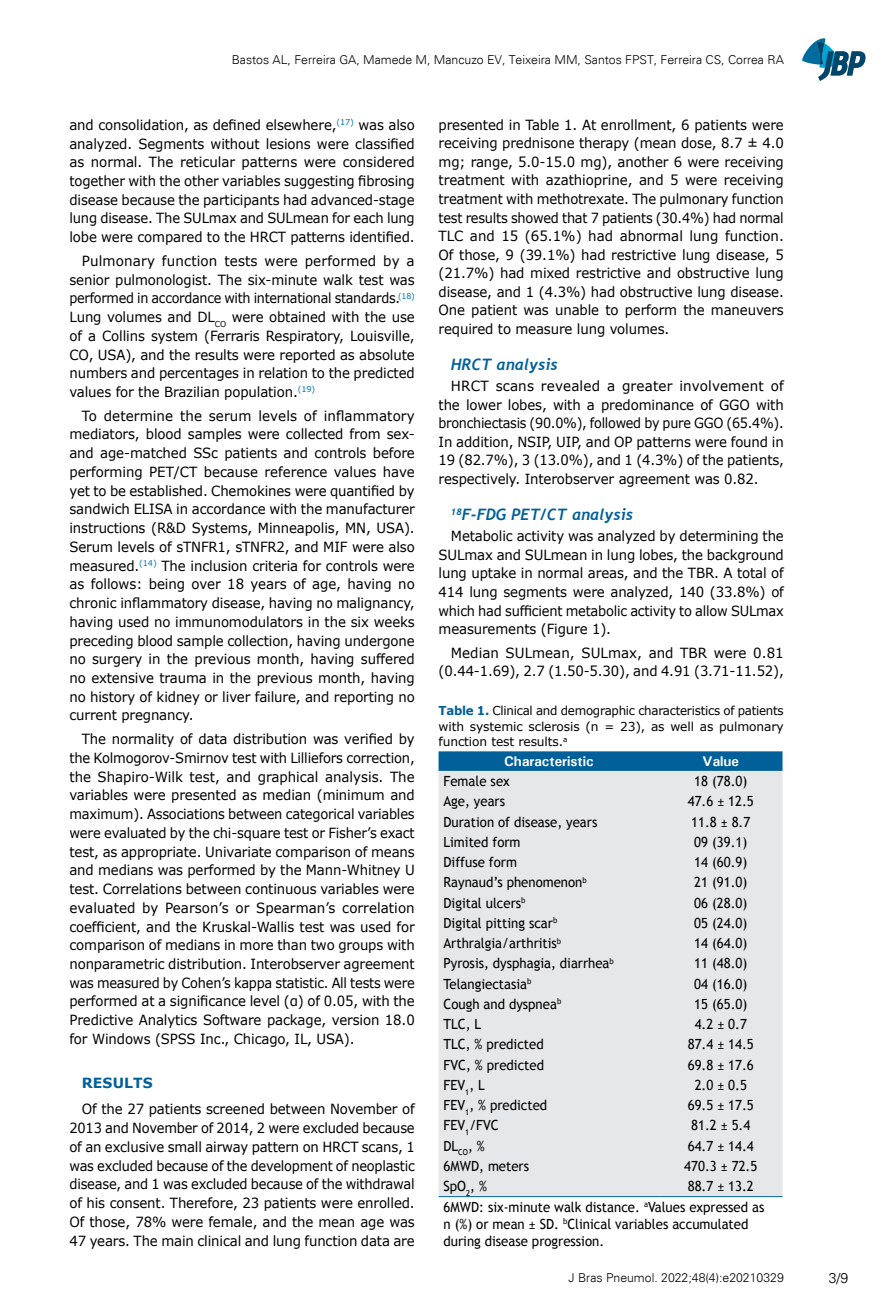
<style>
.page{position:relative;width:893px;height:1315px;background:#fff}
.page>*{position:absolute;margin:0;border:0;box-sizing:border-box;transform-origin:0 0}
.t1{font:italic 700 15.75px "Trebuchet";color:#01609a}
.t2{font:14px/18.7px "Verdana";letter-spacing:-.01em;color:#000;text-align:justify;scale:.95 1}
.t3{font:14px/18.7px "Verdana";letter-spacing:-.01em;color:#000;text-align:justify;scale:.96 1}
.t4{font:14px/20.7px "Trebuchet MS";color:#000;scale:.94 1}
.t5{font:700 14px "Univers";color:#fff}
.t6{font:700 14px "Verdana";letter-spacing:.01em;color:#01609a}
.t7{font:300 14px "Univers";color:#000}
.t8{font:12.25px/15.8px "Verdana";letter-spacing:-.01em;color:#000;text-align:justify}
.t9{font:300 12.25px "Univers";color:#000}
.s1{font-weight:700;color:#01609a}
</style>
<div class="page">
<svg style="left:802px;top:38px;width:64px;height:43px"></svg>
<svg style="left:439px;top:751px;width:343px;height:20px;background:#06639c"></svg>
<div style="left:439px;top:771px;width:343px;height:425px;background:#e6e7e8"></div>
<hr style="left:439px;top:1196px;width:220px;height:1px;background:#01609a">
<hr style="left:659px;top:1196px;width:123px;height:1px;background:#01609a">
<p class="t9" style="left:232px;top:52px;width:554px">Bastos AL, Ferreira GA, Mamede M, Mancuzo EV, Teixeira MM, Santos FPST, Ferreira CS, Correa RA</p>
<p class="t2" style="left:69px;top:116px;width:365px">and consolidation, as defined elsewhere,<sup>(17)</sup> was also analyzed. Segments without lesions were classified as normal. The reticular patterns were considered together with the other variables suggesting fibrosing disease because the participants had advanced-stage lung disease. The SULmax and SULmean for each lung lobe were compared to the HRCT patterns identified.</p>
<p class="t3" style="left:69px;top:252px;width:361px;text-indent:12px">Pulmonary function tests were performed by a senior pulmonologist. The six-minute walk test was performed in accordance with international standards.<sup>(18)<br></sup>Lung volumes and DL<sub>CO</sub> were obtained with the use of a Collins system (Ferraris Respiratory, Louisville, CO, USA), and the results were reported as absolute numbers and percentages in relation to the predicted values for the Brazilian population.<sup>(19)</sup></p>
<p class="t3" style="left:69px;top:406px;width:361px;text-indent:12px">To determine the serum levels of inflammatory mediators, blood samples were collected from sex&shy;and age-matched SSc patients and controls before performing PET/CT because reference values have yet to be established. Chemokines were quantified by sandwich ELISA in accordance with the manufacturer instructions (R&amp;D Systems, Minneapolis, MN, USA).<br>Serum levels of sTNFR1, sTNFR2, and MIF were also measured.<sup>(14)</sup> The inclusion criteria for controls were as follows: being over 18 years of age, having no chronic inflammatory disease, having no malignancy, having used no immunomodulators in the six weeks preceding blood sample collection, having undergone no surgery in the previous month, having suffered no extensive trauma in the previous month, having no history of kidney or liver failure, and reporting no current pregnancy.</p>
<p class="t2" style="left:69px;top:730px;width:365px;text-indent:12px">The normality of data distribution was verified by the Kolmogorov-Smirnov test with Lilliefors correction, the Shapiro-Wilk test, and graphical analysis. The variables were presented as median (minimum and maximum). Associations between categorical variables were evaluated by the chi-square test or Fisher’s exact test, as appropriate. Univariate comparison of means and medians was performed by the Mann-Whitney U test. Correlations between continuous variables were evaluated by Pearson’s or Spearman’s correlation coefficient, and the Kruskal-Wallis test was used for comparison of medians in more than two groups with nonparametric distribution. Interobserver agreement was measured by Cohen’s kappa statistic. All tests were performed at a significance level (α) of 0.05, with the Predictive Analytics Software package, version 18.0 for Windows (SPSS Inc., Chicago, IL, USA).</p>
<p class="t6" style="left:82px;top:1074px;width:73px">RESULTS</p>
<p class="t2" style="left:69px;top:1100px;width:365px;text-indent:12px">Of the 27 patients screened between November of 2013 and November of 2014, 2 were excluded because of an exclusive small airway pattern on HRCT scans, 1 was excluded because of the development of neoplastic disease, and 1 was excluded because of the withdrawal of his consent. Therefore, 23 patients were enrolled.<br>Of those, 78% were female, and the mean age was 47 years. The main clinical and lung function data are</p>
<p class="t2" style="left:439px;top:116px;width:365px">presented in Table 1. At enrollment, 6 patients were receiving prednisone therapy (mean dose, 8.7 ± 4.0 mg; range, 5.0-15.0 mg), another 6 were receiving treatment with azathioprine, and 5 were receiving treatment with methotrexate. The pulmonary function test results showed that 7 patients (30.4%) had normal TLC and 15 (65.1%) had abnormal lung function.<br>Of those, 9 (39.1%) had restrictive lung disease, 5 (21.7%) had mixed restrictive and obstructive lung disease, and 1 (4.3%) had obstructive lung disease.<br>One patient was unable to perform the maneuvers required to measure lung volumes.</p>
<p class="t1" style="left:451px;top:355px;width:108px">HRCT analysis</p>
<p class="t3" style="left:439px;top:377px;width:361px;text-indent:12px">HRCT scans revealed a greater involvement of the lower lobes, with a predominance of GGO with bronchiectasis (90.0%), followed by pure GGO (65.4%).<br>In addition, NSIP, UIP, and OP patterns were found in 19 (82.7%), 3 (13.0%), and 1 (4.3%) of the patients, respectively. Interobserver agreement was 0.82.</p>
<p class="t1" style="left:451px;top:505px;width:184px"><sup>18</sup>F-FDG PET/CT analysis</p>
<p class="t2" style="left:439px;top:527px;width:365px;text-indent:12px">Metabolic activity was analyzed by determining the SULmax and SULmean in lung lobes, the background lung uptake in normal areas, and the TBR. A total of 414 lung segments were analyzed, 140 (33.8%) of which had sufficient metabolic activity to allow SULmax measurements (Figure 1).</p>
<p class="t3" style="left:439px;top:643px;width:361px;text-align:right">Median SULmean, SULmax, and TBR were 0.81 (0.44-1.69), 2.7 (1.50-5.30), and 4.91 (3.71-11.52),</p>
<p class="t8" style="left:439px;top:703px;width:347px"><span class="s1">Table 1.</span> Clinical and demographic characteristics of patients with systemic sclerosis (n = 23), as well as pulmonary function test results.<sup>a</sup></p>
<p class="t5" style="left:504px;top:752px;width:91px">Characteristic</p>
<p class="t5" style="left:703px;top:752px;width:38px">Value</p>
<p class="t4" style="left:443px;top:771px;width:72px">Female sex</p>
<p class="t4" style="left:694px;top:771px;width:58px">18 (78.0)</p>
<p class="t4" style="left:443px;top:791px;width:67px">Age, years</p>
<p class="t4" style="left:688px;top:791px;width:72px">47.6 ± 12.5</p>
<p class="t4" style="left:443px;top:811px;width:165px">Duration of disease, years</p>
<p class="t4" style="left:691px;top:811px;width:64px">11.8 ± 8.7</p>
<p class="t4" style="left:443px;top:832px;width:83px">Limited form</p>
<p class="t4" style="left:694px;top:832px;width:58px">09 (39.1)</p>
<p class="t4" style="left:443px;top:852px;width:80px">Diffuse form</p>
<p class="t4" style="left:694px;top:852px;width:58px">14 (60.9)</p>
<p class="t4" style="left:443px;top:872px;width:154px">Raynaud’s phenomenon<sup>b</sup></p>
<p class="t4" style="left:694px;top:872px;width:58px">21 (91.0)</p>
<p class="t4" style="left:443px;top:892px;width:89px">Digital ulcers<sup>b</sup></p>
<p class="t4" style="left:694px;top:892px;width:58px">06 (28.0)</p>
<p class="t4" style="left:443px;top:913px;width:123px">Digital pitting scar<sup>b</sup></p>
<p class="t4" style="left:694px;top:913px;width:58px">05 (24.0)</p>
<p class="t4" style="left:443px;top:933px;width:127px">Arthralgia/arthritis<sup>b</sup></p>
<p class="t4" style="left:694px;top:933px;width:58px">14 (64.0)</p>
<p class="t4" style="left:443px;top:953px;width:183px">Pyrosis, dysphagia, diarrhea<sup>b</sup></p>
<p class="t4" style="left:694px;top:953px;width:58px">11 (48.0)</p>
<p class="t4" style="left:443px;top:973px;width:95px">Telangiectasia<sup>b</sup></p>
<p class="t4" style="left:694px;top:973px;width:58px">04 (16.0)</p>
<p class="t4" style="left:443px;top:994px;width:127px">Cough and dyspnea<sup>b</sup></p>
<p class="t4" style="left:694px;top:994px;width:58px">15 (65.0)</p>
<p class="t4" style="left:443px;top:1014px;width:42px">TLC, L</p>
<p class="t4" style="left:695px;top:1014px;width:57px">4.2 ± 0.7</p>
<p class="t4" style="left:443px;top:1034px;width:108px">TLC, % predicted</p>
<p class="t4" style="left:688px;top:1034px;width:72px">87.4 ± 14.5</p>
<p class="t4" style="left:443px;top:1054px;width:108px">FVC, % predicted</p>
<p class="t4" style="left:688px;top:1054px;width:72px">69.8 ± 17.6</p>
<p class="t4" style="left:443px;top:1075px;width:45px">FEV<sub>1</sub>, L</p>
<p class="t4" style="left:695px;top:1075px;width:57px">2.0 ± 0.5</p>
<p class="t4" style="left:443px;top:1095px;width:112px">FEV<sub>1</sub>, % predicted</p>
<p class="t4" style="left:688px;top:1095px;width:72px">69.5 ± 17.5</p>
<p class="t4" style="left:443px;top:1115px;width:60px">FEV<sub>1</sub>/FVC</p>
<p class="t4" style="left:691px;top:1115px;width:64px">81.2 ± 5.4</p>
<p class="t4" style="left:443px;top:1135px;width:45px">DL<sub>CO</sub>, %</p>
<p class="t4" style="left:688px;top:1135px;width:72px">64.7 ± 14.4</p>
<p class="t4" style="left:443px;top:1156px;width:93px">6MWD, meters</p>
<p class="t4" style="left:684px;top:1156px;width:79px">470.3 ± 72.5</p>
<p class="t4" style="left:443px;top:1176px;width:48px">SpO<sub>2</sub>, %</p>
<p class="t4" style="left:443px;top:1176px;width:343px;text-indent:244px">88.7 ± 13.2<br>6MWD: six-minute walk distance. <sup>a</sup>Values expressed as</p>
<p class="t4" style="left:443px;top:1215px;width:326px;line-height:16.8px">n (%) or mean ± SD. <sup>b</sup>Clinical variables accumulated during disease progression.</p>
<p class="t9" style="left:569px;top:1270px;width:217px">J Bras Pneumol. 2022;48(4):e20210329</p>
<p class="t7" style="left:829px;top:1269px;width:21px">3/9</p>
</div>
